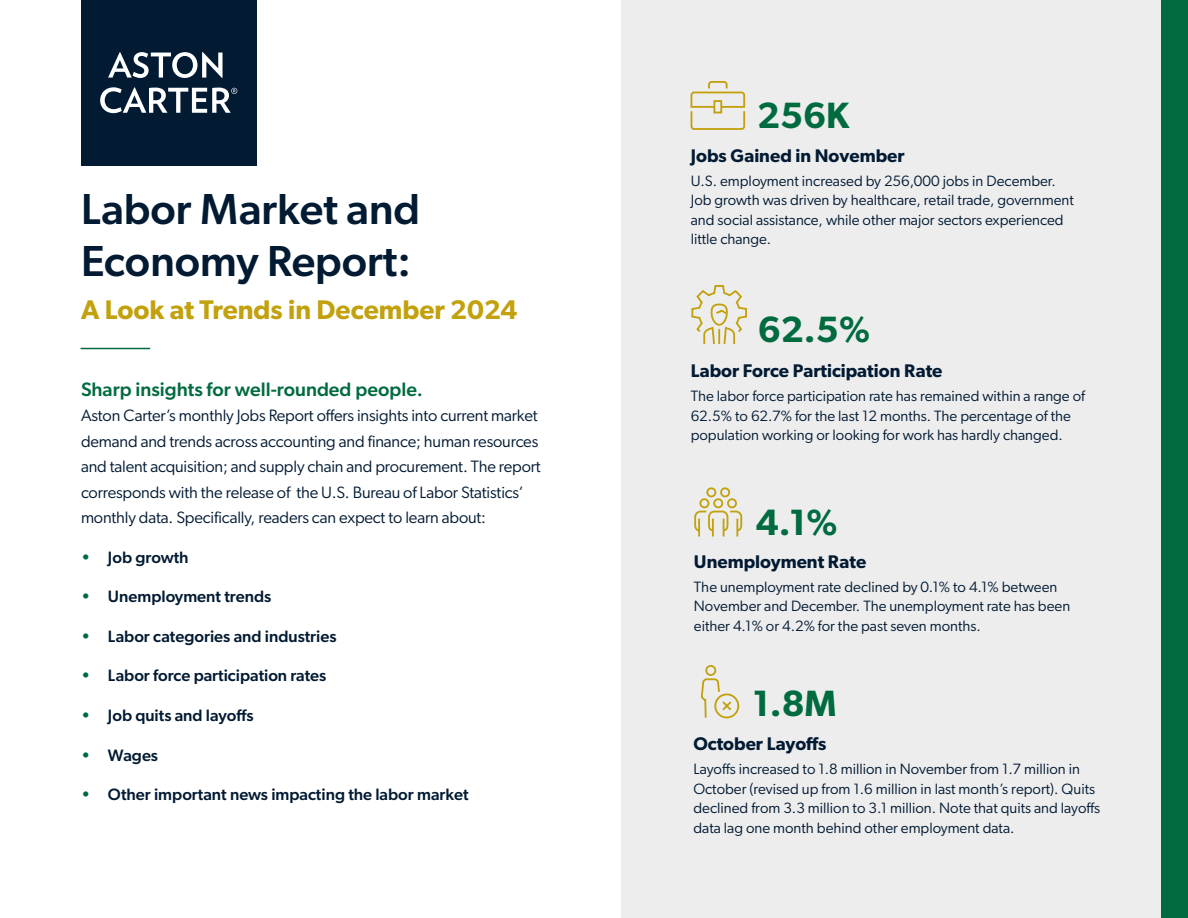
<style>
.page{position:relative;width:1188px;height:918px;background:#fff}
.page>*{position:absolute;margin:0;border:0;box-sizing:border-box;transform-origin:0 0}
.t1{font:500 43.5px/52.2px "Gibson";color:#021a32}
.t2{font:600 36.75px "Gibson";color:#006b3f}
.t3{font:600 27px "Gibson";color:#c2a10d}
.t4{font:500 19.5px "Gibson";color:#006b3f}
.t5{font:600 18.3px "Gibson";color:#021a32}
.t6{font:16.5px/25.5px "Gibson";letter-spacing:-.01em;color:#021a32}
.t7{font:500 16.5px "Gibson";color:#021a32}
.t8{font:15px/19.5px "Gibson";color:#021a32}
.s1{color:#006b3f}
</style>
<div class="page">
<div style="left:621px;top:0;width:567px;height:918px;background:#ededee"></div>
<hr style="left:81px;top:348px;width:69px;height:1px;background:#006b3f">
<div style="left:1161px;top:0;width:27px;height:918px;background:#006b3f"></div>
<svg style="left:694px;top:487px;width:49px;height:50px"></svg>
<svg style="left:700px;top:665px;width:40px;height:54px"></svg>
<svg style="left:690px;top:81px;width:56px;height:49px"></svg>
<svg style="left:691px;top:285px;width:56px;height:60px"></svg>
<div style="left:81px;top:0;width:175px;height:165px;background:#021a32"></div>
<svg style="left:108px;top:52px;width:115px;height:26px"></svg>
<svg style="left:100px;top:87px;width:137px;height:26px"></svg>
<h1 class="t1" style="left:81px;top:182px;width:341px">Labor Market and<br>Economy Report:</h1>
<h3 class="t3" style="left:81px;top:294px;width:438px">A Look at Trends in December 2024</h3>
<h3 class="t4" style="left:81px;top:377px;width:343px">Sharp insights for well-rounded people.</h3>
<p class="t6" style="left:81px;top:402px;width:461px">Aston Carter’s monthly Jobs Report offers insights into current market demand and trends across accounting and finance; human resources and talent acquisition; and supply chain and procurement. The report corresponds with the release of the U.S. Bureau of Labor Statistics’ monthly data. Specifically, readers can expect to learn about:</p>
<p class="t7" style="left:81px;top:547px;width:109px"><span class="s1">•</span> Job growth</p>
<p class="t7" style="left:81px;top:587px;width:192px"><span class="s1">•</span> Unemployment trends</p>
<p class="t7" style="left:81px;top:626px;width:257px"><span class="s1">•</span> Labor categories and industries</p>
<p class="t7" style="left:81px;top:666px;width:247px"><span class="s1">•</span> Labor force participation rates</p>
<p class="t7" style="left:81px;top:705px;width:174px"><span class="s1">•</span> Job quits and layoffs</p>
<p class="t7" style="left:81px;top:745px;width:79px"><span class="s1">•</span> Wages</p>
<p class="t7" style="left:81px;top:785px;width:389px"><span class="s1">•</span> Other important news impacting the labor market</p>
<h2 class="t2" style="left:757px;top:94px;width:93px">256K</h2>
<p class="t5" style="left:691px;top:144px;width:215px">Jobs Gained in November</p>
<p class="t8" style="left:691px;top:170px;width:385px">U.S. employment increased by 256,000 jobs in December.<br>Job growth was driven by healthcare, retail trade, government and social assistance, while other major sectors experienced little change.</p>
<h2 class="t2" style="left:758px;top:308px;width:114px">62.5%</h2>
<p class="t5" style="left:691px;top:360px;width:253px">Labor Force Participation Rate</p>
<p class="t8" style="left:691px;top:386px;width:396px">The labor force participation rate has remained within a range of<br>62.5% to 62.7% for the last 12 months. The percentage of the population working or looking for work has hardly changed.</p>
<h2 class="t2" style="left:756px;top:500px;width:83px">4.1%</h2>
<p class="t5" style="left:694px;top:551px;width:174px">Unemployment Rate</p>
<p class="t8" style="left:694px;top:577px;width:378px">The unemployment rate declined by 0.1% to 4.1% between<br>November and December. The unemployment rate has been either 4.1% or 4.2% for the past seven months.</p>
<h2 class="t2" style="left:753px;top:682px;width:86px">1.8M</h2>
<p class="t5" style="left:693px;top:733px;width:135px">October Layoffs</p>
<p class="t8" style="left:693px;top:759px;width:408px">Layoffs increased to 1.8 million in November from 1.7 million in October (revised up from 1.6 million in last month’s report). Quits declined from 3.3 million to 3.1 million. Note that quits and layoffs data lag one month behind other employment data.</p>
</div>
